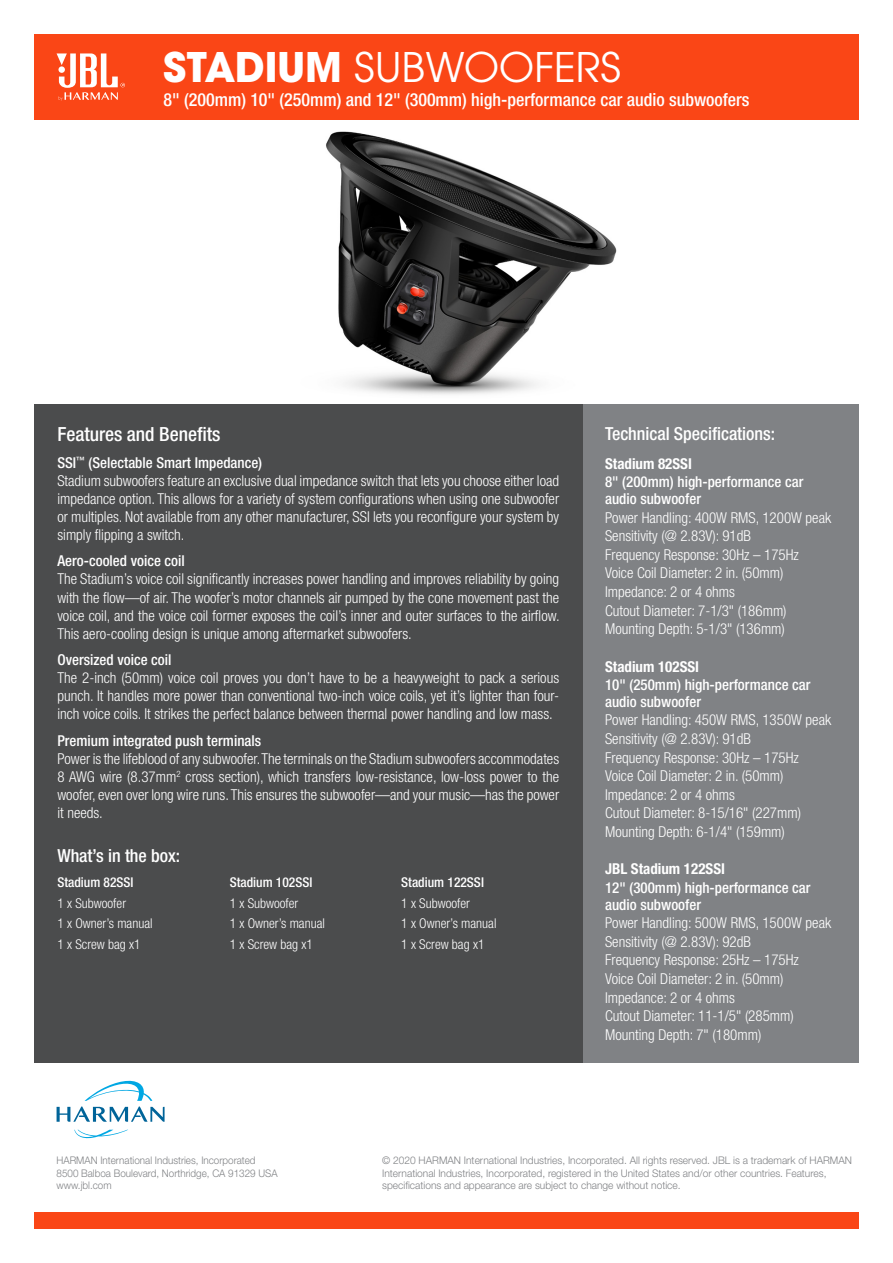
<style>
.page{position:relative;width:893px;height:1263px;background:#fff}
.page>*{position:absolute;margin:0;border:0;box-sizing:border-box;transform-origin:0 0}
.t1{font:45px "Avant Gard Goth EF";color:#fff}
.t2{font:500 condensed 19.5px "Helvetica Neue LT Pro";color:#fff}
.t3{font:500 condensed 18px "Helvetica Neue LT Pro";color:#fff}
.t4{font:300 condensed 15px/18px "Helvetica Neue LT Pro";color:#fff;text-align:justify}
.t5{font:500 condensed 15px/16.5px "Helvetica Neue LT Pro";color:#fff}
.t6{font:700 condensed 15px "Helvetica Neue LT Pro";color:#fff}
.t7{font:300 condensed 13.5px "Helvetica Neue LT Pro";color:#fff}
.t8{font:500 condensed 13.5px "Helvetica Neue LT Pro";color:#fff}
.t9{font:300 10.5px/12.6px "Helvetica Neue LT Pro";color:#808285}
.t10{font:300 10.5px "Helvetica Neue LT Pro";color:#808285;scale:.94 1}
.s1{font-weight:700}
</style>
<div class="page">
<img style="left:300px;top:119px;width:335px;height:276px">
<div style="left:34px;top:1213px;width:825px;height:16px;background:#fa4616"></div>
<svg style="left:74px;top:1130px;width:54px;height:8px"></svg>
<svg style="left:57px;top:1080px;width:108px;height:42px"></svg>
<div style="left:583px;top:404px;width:276px;height:658px;background:#808285"></div>
<div style="left:34px;top:404px;width:549px;height:658px;background:#4b4c4d"></div>
<div style="left:34px;top:34px;width:825px;height:85px;background:#fa4616"></div>
<svg style="left:57px;top:53px;width:68px;height:48px"></svg>
<p class="t1" style="left:163px;top:42px;width:460px"><span class="s1">STADIUM</span> SUBWOOFERS</p>
<p class="t3" style="left:163px;top:89px;width:588px">8" (200mm) 10" (250mm) and 12" (300mm) high-performance car audio subwoofers</p>
<p class="t2" style="left:57px;top:423px;width:165px">Features and Benefits</p>
<p class="t5" style="left:57px;top:454px;width:206px">SSI<sup>™</sup> (Selectable Smart Impedance)</p>
<p class="t4" style="left:57px;top:471px;width:503px">Stadium subwoofers feature an exclusive dual impedance switch that lets you choose either load impedance option. This allows for a variety of system configurations when using one subwoofer or multiples. Not available from any other manufacturer, SSI lets you reconfigure your system by simply flipping a switch.</p>
<p class="t5" style="left:57px;top:553px;width:129px">Aero-cooled voice coil</p>
<p class="t4" style="left:57px;top:570px;width:504px">The Stadium’s voice coil significantly increases power handling and improves reliability by going with the flow—of air. The woofer’s motor channels air pumped by the cone movement past the voice coil, and the voice coil former exposes the coil’s inner and outer surfaces to the airflow.<br>This aero-cooling design is unique among aftermarket subwoofers.</p>
<p class="t5" style="left:57px;top:651px;width:116px">Oversized voice coil</p>
<p class="t4" style="left:57px;top:669px;width:503px">The 2-inch (50mm) voice coil proves you don’t have to be a heavyweight to pack a serious punch. It handles more power than conventional two-inch voice coils, yet it’s lighter than four&shy;inch voice coils. It strikes the perfect balance between thermal power handling and low mass.</p>
<p class="t5" style="left:57px;top:732px;width:205px">Premium integrated push terminals</p>
<p class="t4" style="left:57px;top:749px;width:503px">Power is the lifeblood of any subwoofer. The terminals on the Stadium subwoofers accommodates 8 AWG wire (8.37mm<sup>2</sup> cross section), which transfers low-resistance, low-loss power to the woofer, even over long wire runs. This ensures the subwoofer—and your music—has the power it needs.</p>
<p class="t3" style="left:57px;top:845px;width:124px">What’s in the box:</p>
<p class="t8" style="left:57px;top:874px;width:78px">Stadium 82SSI</p>
<p class="t7" style="left:57px;top:895px;width:70px">1 x Subwoofer</p>
<p class="t7" style="left:57px;top:916px;width:97px">1 x Owner’s manual</p>
<p class="t7" style="left:57px;top:936px;width:85px">1 x Screw bag x1</p>
<p class="t8" style="left:230px;top:874px;width:84px">Stadium 102SSI</p>
<p class="t7" style="left:230px;top:895px;width:70px">1 x Subwoofer</p>
<p class="t7" style="left:230px;top:916px;width:97px">1 x Owner’s manual</p>
<p class="t7" style="left:230px;top:936px;width:85px">1 x Screw bag x1</p>
<p class="t8" style="left:401px;top:874px;width:84px">Stadium 122SSI</p>
<p class="t7" style="left:401px;top:895px;width:70px">1 x Subwoofer</p>
<p class="t7" style="left:401px;top:916px;width:97px">1 x Owner’s manual</p>
<p class="t7" style="left:401px;top:936px;width:85px">1 x Screw bag x1</p>
<p class="t3" style="left:605px;top:422px;width:171px">Technical Specifications:</p>
<p class="t6" style="left:605px;top:454px;width:88px">Stadium 82SSI</p>
<p class="t5" style="left:605px;top:474px;width:200px">8" (200mm) high-performance car audio subwoofer</p>
<p class="t4" style="left:605px;top:508px;width:228px">Power Handling: 400W RMS, 1200W peak</p>
<p class="t4" style="left:605px;top:527px;width:147px">Sensitivity (@ 2.83V): 91dB</p>
<p class="t4" style="left:605px;top:545px;width:195px">Frequency Response: 30Hz – 175Hz</p>
<p class="t4" style="left:605px;top:564px;width:180px">Voice Coil Diameter: 2 in. (50mm)</p>
<p class="t4" style="left:605px;top:583px;width:131px">Impedance: 2 or 4 ohms</p>
<p class="t4" style="left:605px;top:601px;width:183px">Cutout Diameter: 7-1/3" (186mm)</p>
<p class="t4" style="left:605px;top:620px;width:181px">Mounting Depth: 5-1/3" (136mm)</p>
<p class="t6" style="left:605px;top:657px;width:96px">Stadium 102SSI</p>
<p class="t5" style="left:605px;top:676px;width:207px">10" (250mm) high-performance car audio subwoofer</p>
<p class="t4" style="left:605px;top:711px;width:228px">Power Handling: 450W RMS, 1350W peak</p>
<p class="t4" style="left:605px;top:729px;width:147px">Sensitivity (@ 2.83V): 91dB</p>
<p class="t4" style="left:605px;top:748px;width:195px">Frequency Response: 30Hz – 175Hz</p>
<p class="t4" style="left:605px;top:767px;width:180px">Voice Coil Diameter: 2 in. (50mm)</p>
<p class="t4" style="left:605px;top:785px;width:131px">Impedance: 2 or 4 ohms</p>
<p class="t4" style="left:605px;top:804px;width:197px">Cutout Diameter: 8-15/16" (227mm)</p>
<p class="t4" style="left:605px;top:823px;width:181px">Mounting Depth: 6-1/4" (159mm)</p>
<p class="t6" style="left:605px;top:860px;width:121px">JBL Stadium 122SSI</p>
<p class="t5" style="left:605px;top:879px;width:207px">12" (300mm) high-performance car audio subwoofer</p>
<p class="t4" style="left:605px;top:914px;width:228px">Power Handling: 500W RMS, 1500W peak</p>
<p class="t4" style="left:605px;top:932px;width:147px">Sensitivity (@ 2.83V): 92dB</p>
<p class="t4" style="left:605px;top:951px;width:195px">Frequency Response: 25Hz – 175Hz</p>
<p class="t4" style="left:605px;top:969px;width:180px">Voice Coil Diameter: 2 in. (50mm)</p>
<p class="t4" style="left:605px;top:988px;width:131px">Impedance: 2 or 4 ohms</p>
<p class="t4" style="left:605px;top:1007px;width:190px">Cutout Diameter: 11-1/5" (285mm)</p>
<p class="t4" style="left:605px;top:1025px;width:158px">Mounting Depth: 7" (180mm)</p>
<p class="t10" style="left:57px;top:1154px;width:213px">HARMAN International Industries, Incorporated</p>
<p class="t10" style="left:57px;top:1166px;width:237px">8500 Balboa Boulevard, Northridge, CA 91329 USA</p>
<p class="t10" style="left:57px;top:1179px;width:60px">www.jbl.com</p>
<p class="t9" style="left:382px;top:1154px;width:471px">© 2020 HARMAN International Industries, Incorporated. All rights reserved. JBL is a trademark of HARMAN<br>International Industries, Incorporated, registered in the United States and/or other countries. Features, specifications and appearance are subject to change without notice.</p>
</div>
